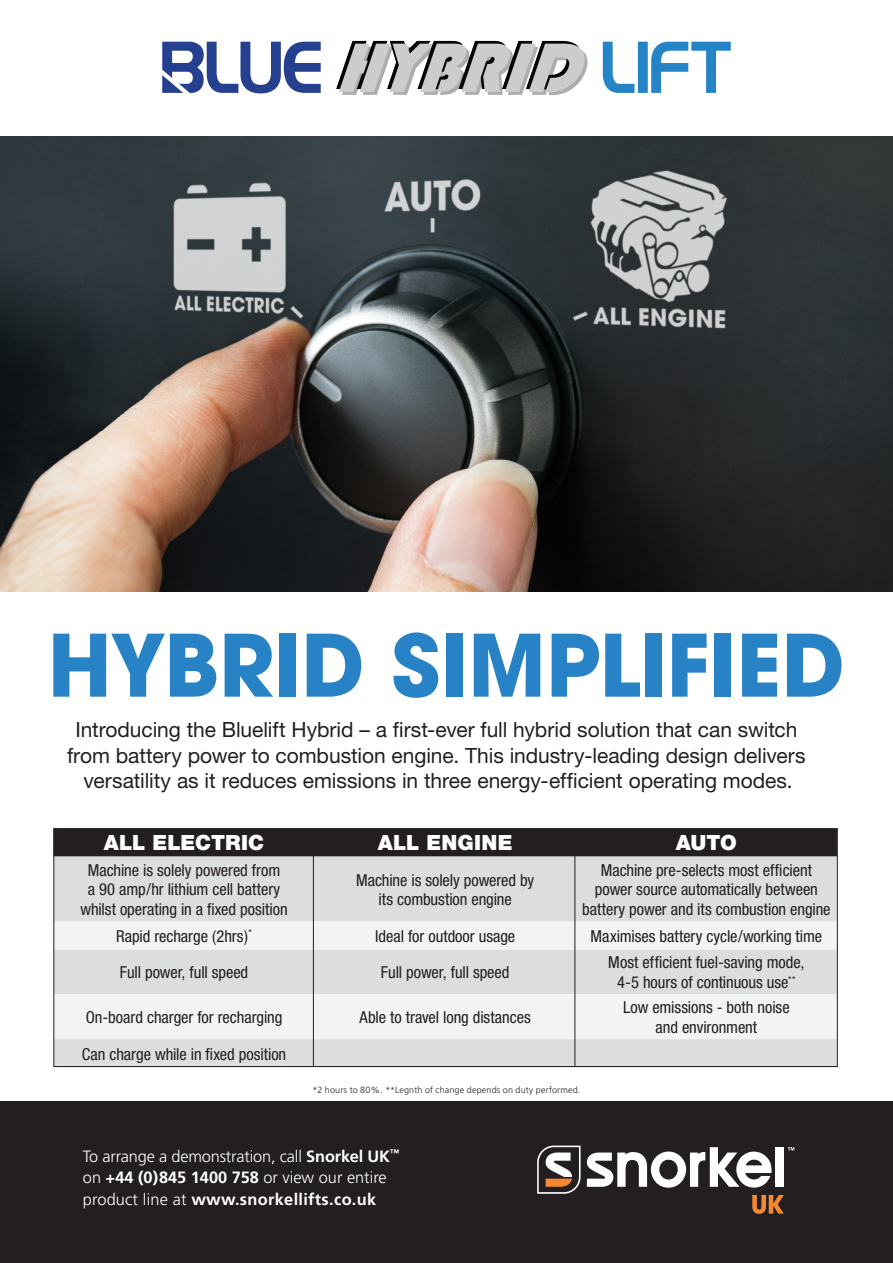
<style>
.page{position:relative;width:893px;height:1263px;background:#fff}
.page>*{position:absolute;margin:0;border:0;box-sizing:border-box;transform-origin:0 0}
.t1{font:700 85.2px "ITC Avant Garde Std";letter-spacing:-.005em;color:#2783c5}
.t2{font:21px/25.2px "Helvetica Neue";letter-spacing:-.005em;color:#231f20;text-align:center}
.t3{font:900 21px "Helvetica Neue";letter-spacing:.005em;color:#fff}
.t4{font:condensed 16.5px/19.8px "Helvetica Neue";letter-spacing:-.005em;color:#231f20;text-align:center}
.t5{font:300 16.35px/21.8px "Frutiger";letter-spacing:-.01em;color:#fff}
.t6{font:300 9px "Frutiger";letter-spacing:.015em;color:#231f20}
.s1{font-weight:700}
</style>
<div class="page">
<div style="left:0;top:1101px;width:893px;height:162px;background:#231f20"></div>
<svg style="left:752px;top:1195px;width:32px;height:19px"></svg>
<svg style="left:788px;top:1147px;width:6px;height:3px"></svg>
<div style="left:776px;top:1147px;width:8px;height:40px;background:#fff"></div>
<svg style="left:587px;top:1147px;width:185px;height:41px"></svg>
<svg style="left:537px;top:1145px;width:44px;height:49px"></svg>
<img style="left:0;top:136px;width:893px;height:455px">
<div style="left:55px;top:830px;width:781px;height:26px;background:#231f20"></div>
<div style="left:55px;top:856px;width:781px;height:209px;background:#dcdddf"></div>
<svg style="left:55px;top:921px;width:781px;height:118px;fill:#f2f3f4"></svg>
<hr style="left:313px;top:836px;width:1px;height:231px;background:#231f20">
<hr style="left:574px;top:836px;width:1px;height:231px;background:#231f20">
<div style="left:53px;top:828px;width:785px;height:239px;border:1px solid #231f20"></div>
<img style="left:336px;top:40px;width:252px;height:55px">
<svg style="left:162px;top:42px;width:159px;height:51px"></svg>
<svg style="left:602px;top:42px;width:32px;height:51px"></svg>
<div style="left:638px;top:42px;width:10px;height:51px;background:#2484c6"></div>
<svg style="left:651px;top:42px;width:80px;height:51px"></svg>
<p class="t1" style="left:48px;top:608px;width:799px">HYBRID SIMPLIFIED</p>
<p class="t2" style="left:67px;top:717px;width:740px">Introducing the Bluelift Hybrid – a first-ever full hybrid solution that can switch from battery power to combustion engine. This industry-leading design delivers versatility as it reduces emissions in three energy-efficient operating modes.</p>
<p class="t3" style="left:104px;top:830px;width:162px">ALL ELECTRIC</p>
<p class="t3" style="left:378px;top:830px;width:136px">ALL ENGINE</p>
<p class="t3" style="left:676px;top:830px;width:63px">AUTO</p>
<p class="t4" style="left:80px;top:860px;width:209px">Machine is solely powered from<br>a 90 amp/hr lithium cell battery whilst operating in a fixed position</p>
<p class="t4" style="left:356px;top:870px;width:180px">Machine is solely powered by its combustion engine</p>
<p class="t4" style="left:582px;top:860px;width:250px">Machine pre-selects most efficient power source automatically between battery power and its combustion engine</p>
<p class="t4" style="left:116px;top:926px;width:137px">Rapid recharge (2hrs)<sup>*</sup></p>
<p class="t4" style="left:375px;top:926px;width:142px">Ideal for outdoor usage</p>
<p class="t4" style="left:591px;top:926px;width:233px">Maximises battery cycle/working time</p>
<p class="t4" style="left:120px;top:962px;width:130px">Full power, full speed</p>
<p class="t4" style="left:381px;top:962px;width:130px">Full power, full speed</p>
<p class="t4" style="left:608px;top:953px;width:198px">Most efficient fuel-saving mode,<br>4-5 hours of continuous use<sup>**</sup></p>
<p class="t4" style="left:86px;top:1007px;width:198px">On-board charger for recharging</p>
<p class="t4" style="left:360px;top:1007px;width:173px">Able to travel long distances</p>
<p class="t4" style="left:623px;top:997px;width:168px">Low emissions - both noise and environment</p>
<p class="t4" style="left:82px;top:1044px;width:206px">Can charge while in fixed position</p>
<p class="t6" style="left:312px;top:1084px;width:269px">*2 hours to 80%. **Legnth of change depends on duty performed.</p>
<p class="t5" style="left:83px;top:1145px;width:318px">To arrange a demonstration, call <span class="s1">Snorkel UK</span><sup>™ </sup>on <span class="s1">+44 (0)845 1400 758</span> or view our entire product line at <span class="s1">www.snorkellifts.co.uk</span></p>
</div>
